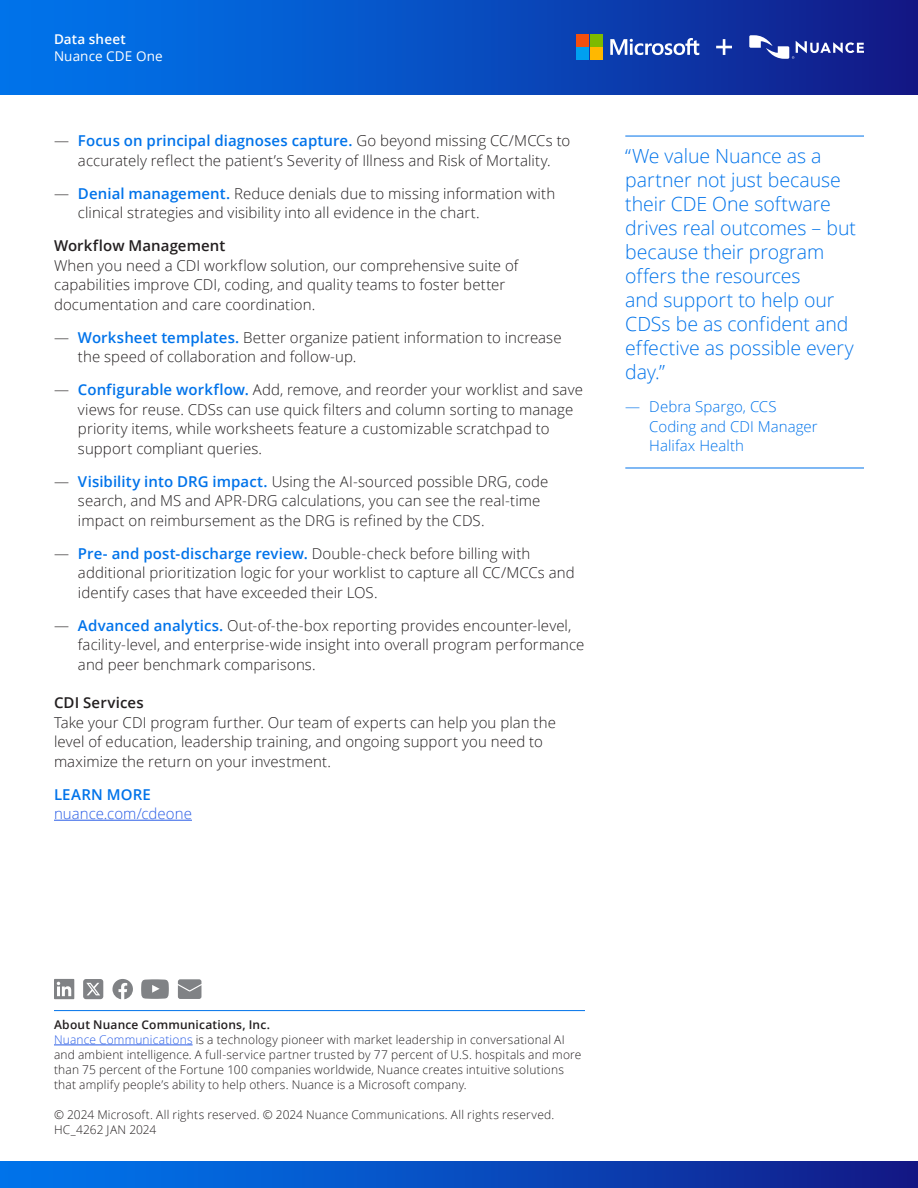
<style>
.page{position:relative;width:918px;height:1188px;background:#fff}
.page>*{position:absolute;margin:0;border:0;box-sizing:border-box;transform-origin:0 0}
.SideBar_Pull_Quote_14_16_w_rule_above{font:300 19.5px/24px "Open Sans";letter-spacing:-.005em;color:#0073ea}
.Body_Text_10_13{font:300 15px/19.5px "Open Sans";letter-spacing:.005em;color:#231f20}
.SideBar_Pull_Quote_Author_10_13_w_rule_b{font:300 15px/19.5px "Open Sans";letter-spacing:.005em;color:#0073ea}
.Body_Text_Subhead_10_13_SemiBold{font:600 15px "Open Sans";letter-spacing:.005em;color:#231f20}
.Body_Text_10_13-2{font:300 15px "Open Sans";letter-spacing:.005em;color:#285ce6}
.Body_Text_Subhead_10_13_SemiBold-2{font:600 15px "Open Sans";letter-spacing:.015em;color:#0073ea}
.t1{font:13.5px "Open Sans";letter-spacing:.01em;color:#fff}
.t2{font:600 13.5px "Open Sans";letter-spacing:.01em;color:#fff}
.About_Nuance_Legal_8_10{font:300 12px/15px "Open Sans";letter-spacing:.015em;color:#231f20}
.About_Nuance_____Doc___8_10{font:300 12px "Open Sans";letter-spacing:.015em;color:#231f20}
.About_Nuance_SemiBold_with_Rule_above{font:600 12px "Open Sans";letter-spacing:.015em;color:#231f20}
.s1{font-weight:600;color:#0073ea}
.s2{color:#285ce6}
</style>
<div class="page">
<div style="left:0;top:1161px;width:918px;height:27px;background:linear-gradient(to right,#007bf2,#121b89)"></div>
<div style="left:0;top:0;width:918px;height:94px;background:linear-gradient(to right,#007bf2,#131b89)"></div>
<svg style="left:716px;top:39px;width:16px;height:16px"></svg>
<svg style="left:749px;top:35px;width:115px;height:24px"></svg>
<svg style="left:610px;top:38px;width:89px;height:17px"></svg>
<div style="left:576px;top:34px;width:13px;height:12px;background:#f34f0d"></div>
<div style="left:590px;top:34px;width:13px;height:12px;background:#7dba00"></div>
<div style="left:576px;top:48px;width:13px;height:12px;background:#00a0f0"></div>
<div style="left:590px;top:48px;width:13px;height:12px;background:#ffb800"></div>
<hr style="left:54px;top:820px;width:138px;height:1px;background:#285ce6">
<svg style="left:54px;top:979px;width:20px;height:20px"></svg>
<svg style="left:83px;top:979px;width:20px;height:20px"></svg>
<svg style="left:112px;top:979px;width:21px;height:20px"></svg>
<svg style="left:141px;top:979px;width:28px;height:20px"></svg>
<svg style="left:178px;top:979px;width:23px;height:20px"></svg>
<hr style="left:54px;top:1010px;width:531px;height:1px;background:#0073ea">
<hr style="left:54px;top:1045px;width:139px;height:1px;background:#285ce6">
<hr style="left:625px;top:136px;width:239px;height:1px;background:#0073ea">
<hr style="left:625px;top:468px;width:239px;height:1px;background:#0073ea">
<p class="t2" style="left:54px;top:30px;width:73px">Data sheet</p>
<p class="t1" style="left:54px;top:47px;width:110px">Nuance CDE One</p>
<p class="Body_Text_10_13" style="left:54px;top:131px;width:518px;text-align:center">— <span class="s1">Focus on principal diagnoses capture.</span> Go beyond missing CC/MCCs to accurately reflect the patient’s Severity of Illness and Risk of Mortality.</p>
<p class="Body_Text_10_13" style="left:78px;top:183px;width:479px;text-indent:-24px">— <span class="s1">Denial management.</span> Reduce denials due to missing information with clinical strategies and visibility into all evidence in the chart.</p>
<h3 class="Body_Text_Subhead_10_13_SemiBold" style="left:54px;top:236px;width:173px">Workflow Management</h3>
<p class="Body_Text_10_13" style="left:54px;top:255px;width:466px">When you need a CDI workflow solution, our comprehensive suite of capabilities improve CDI, coding, and quality teams to foster better documentation and care coordination.</p>
<p class="Body_Text_10_13" style="left:78px;top:327px;width:485px;text-indent:-24px">— <span class="s1">Worksheet templates.</span> Better organize patient information to increase the speed of collaboration and follow-up.</p>
<p class="Body_Text_10_13" style="left:78px;top:380px;width:506px;text-indent:-24px">— <span class="s1">Configurable workflow.</span> Add, remove, and reorder your worklist and save views for reuse. CDSs can use quick filters and column sorting to manage priority items, while worksheets feature a customizable scratchpad to support compliant queries.</p>
<p class="Body_Text_10_13" style="left:78px;top:471px;width:472px;text-indent:-24px">— <span class="s1">Visibility into DRG impact.</span> Using the AI-sourced possible DRG, code search, and MS and APR-DRG calculations, you can see the real-time impact on reimbursement as the DRG is refined by the CDS.</p>
<p class="Body_Text_10_13" style="left:78px;top:543px;width:498px;text-indent:-24px">— <span class="s1">Pre- and post-discharge review.</span> Double-check before billing with additional prioritization logic for your worklist to capture all CC/MCCs and identify cases that have exceeded their LOS.</p>
<p class="Body_Text_10_13" style="left:78px;top:615px;width:508px;text-indent:-24px">— <span class="s1">Advanced analytics.</span> Out-of-the-box reporting provides encounter-level, facility-level, and enterprise-wide insight into overall program performance and peer benchmark comparisons.</p>
<h3 class="Body_Text_Subhead_10_13_SemiBold" style="left:54px;top:692px;width:91px">CDI Services</h3>
<p class="Body_Text_10_13" style="left:54px;top:712px;width:503px">Take your CDI program further. Our team of experts can help you plan the level of education, leadership training, and ongoing support you need to maximize the return on your investment.</p>
<h3 class="Body_Text_Subhead_10_13_SemiBold-2" style="left:54px;top:784px;width:98px">LEARN MORE</h3>
<p class="Body_Text_10_13-2" style="left:54px;top:803px;width:139px">nuance.com/cdeone</p>
<p class="SideBar_Pull_Quote_14_16_w_rule_above" style="left:625px;top:144px;width:232px">“We value Nuance as a partner not just because their CDE One software drives real outcomes – but because their program offers the resources<br>and support to help our<br>CDSs be as confident and effective as possible every day.”</p>
<p class="SideBar_Pull_Quote_Author_10_13_w_rule_b" style="left:649px;top:397px;width:170px;text-indent:-24px">— Debra Spargo, CCS<br>Coding and CDI Manager<br>Halifax Health</p>
<p class="About_Nuance_SemiBold_with_Rule_above" style="left:54px;top:1016px;width:218px">About Nuance Communications, Inc.</p>
<p class="About_Nuance_Legal_8_10" style="left:54px;top:1032px;width:529px"><span class="s2">Nuance Communications</span> is a technology pioneer with market leadership in conversational AI and ambient intelligence. A full-service partner trusted by 77 percent of U.S. hospitals and more than 75 percent of the Fortune 100 companies worldwide, Nuance creates intuitive solutions that amplify people’s ability to help others. Nuance is a Microsoft company.</p>
<p class="About_Nuance_____Doc___8_10" style="left:54px;top:1106px;width:502px">© 2024 Microsoft. All rights reserved. © 2024 Nuance Communications. All rights reserved.</p>
<p class="About_Nuance_____Doc___8_10" style="left:54px;top:1121px;width:104px">HC_4262 JAN 2024</p>
</div>
